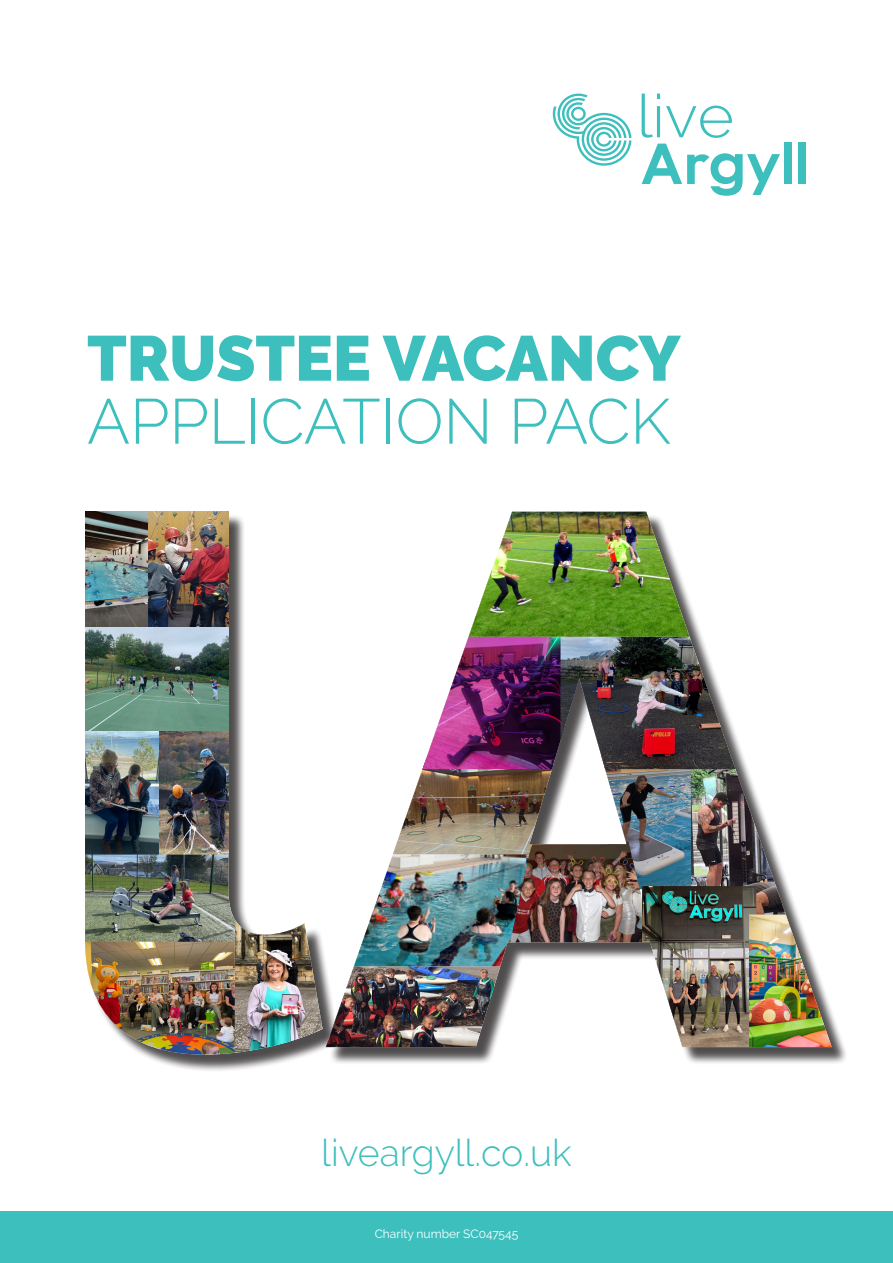
<style>
.page{position:relative;width:893px;height:1263px;background:#fff}
.page>*{position:absolute;margin:0;border:0;box-sizing:border-box;transform-origin:0 0}
.t1{font:300 63.45px/63px "Raleway";color:#3dbfbd}
.t2{font:300 37.5px "Raleway";color:#3dbfbd}
.t3{font:12px "Raleway";color:#fff}
.s1{font-weight:900}
</style>
<div class="page">
<div style="left:87px;top:514px;width:252px;height:558px;background:#231f20;opacity:.55"></div>
<img style="left:85px;top:512px;width:238px;height:542px">
<div style="left:329px;top:514px;width:520px;height:551px;background:#231f20;opacity:.55"></div>
<img style="left:326px;top:512px;width:506px;height:535px">
<img style="left:354px;top:854px;width:175px;height:112px">
<img style="left:393px;top:758px;width:162px;height:96px">
<svg style="left:642px;top:94px;width:18px;height:44px"></svg>
<hr style="left:657px;top:106px;width:3px;height:31px;background:#3dbfbd">
<svg style="left:666px;top:106px;width:66px;height:32px"></svg>
<svg style="left:553px;top:93px;width:78px;height:73px"></svg>
<svg style="left:642px;top:144px;width:138px;height:52px"></svg>
<div style="left:784px;top:143px;width:7px;height:41px;background:#3dbfbd"></div>
<div style="left:798px;top:143px;width:7px;height:41px;background:#3dbfbd"></div>
<div style="left:0;top:1212px;width:893px;height:51px;background:#3dbfbd"></div>
<p class="t1" style="left:87px;top:327px;width:595px"><span class="s1">TRUSTEE VACANCY<br></span>APPLICATION PACK</p>
<p class="t2" style="left:321px;top:1131px;width:252px">liveargyll.co.uk</p>
<p class="t3" style="left:375px;top:1227px;width:145px">Charity number SC047545</p>
</div>
